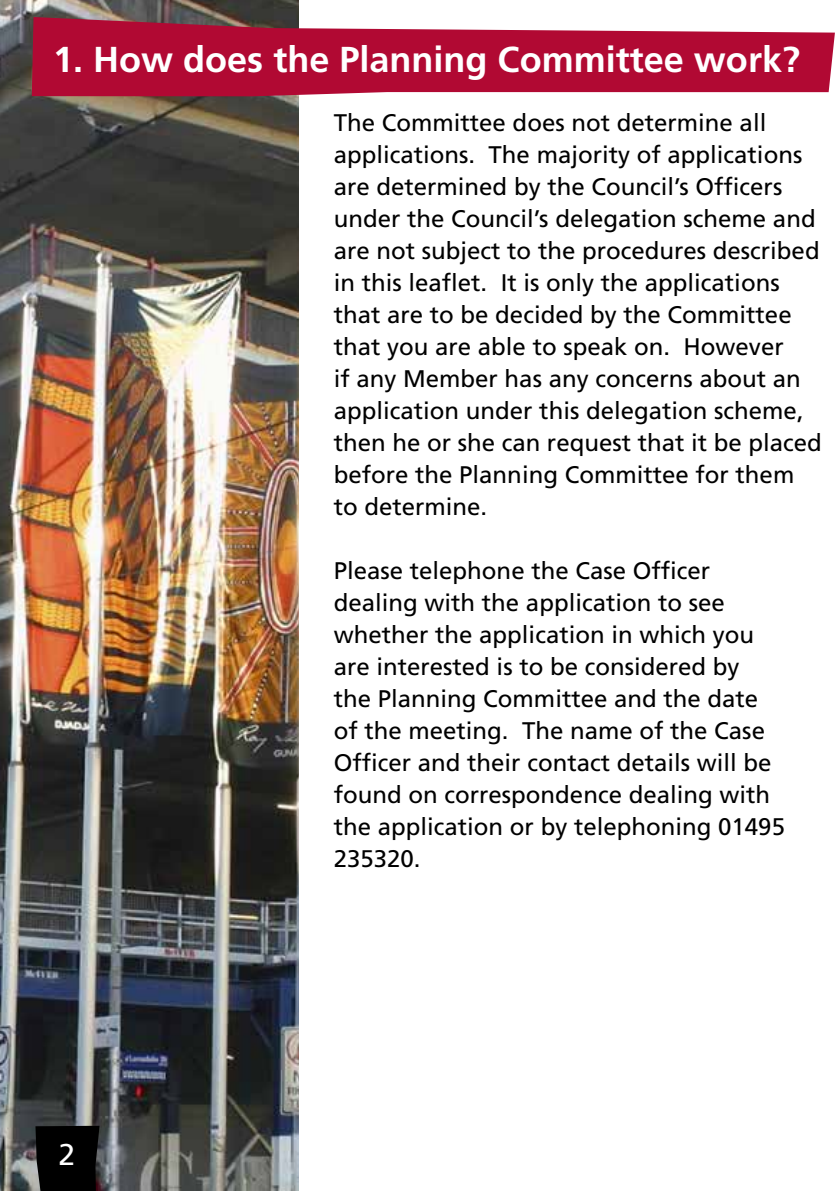
<style>
.page{position:relative;width:840px;height:1191px;background:#fff}
.page>*{position:absolute;margin:0;border:0;box-sizing:border-box;transform-origin:0 0}
.t1{font:700 36px "Frutiger";color:#fff}
.t2{font:30px "Frutiger";color:#fff}
.t3{font:24px/32px "Frutiger";color:#000}
</style>
<div class="page">
<img style="left:0;top:0;width:298px;height:1191px">
<svg style="left:35px;top:1125px;width:64px;height:66px;background:#080808"></svg>
<svg style="left:32px;top:17px;width:802px;height:79px;background:#ba2f51"></svg>
<h1 class="t1" style="left:53px;top:39px;width:748px">1. How does the Planning Committee work?</h1>
<p class="t3" style="left:333px;top:106px;width:489px">The Committee does not determine all applications. The majority of applications are determined by the Council’s Officers under the Council’s delegation scheme and are not subject to the procedures described in this leaflet. It is only the applications that are to be decided by the Committee that you are able to speak on. However<br>if any Member has any concerns about an application under this delegation scheme, then he or she can request that it be placed before the Planning Committee for them to determine.</p>
<p class="t2" style="left:58px;top:1137px;width:18px">2</p>
<p class="t3" style="left:333px;top:554px;width:452px">Please telephone the Case Officer dealing with the application to see whether the application in which you are interested is to be considered by<br>the Planning Committee and the date of the meeting. The name of the Case Officer and their contact details will be found on correspondence dealing with the application or by telephoning 01495<br>235320.</p>
</div>
